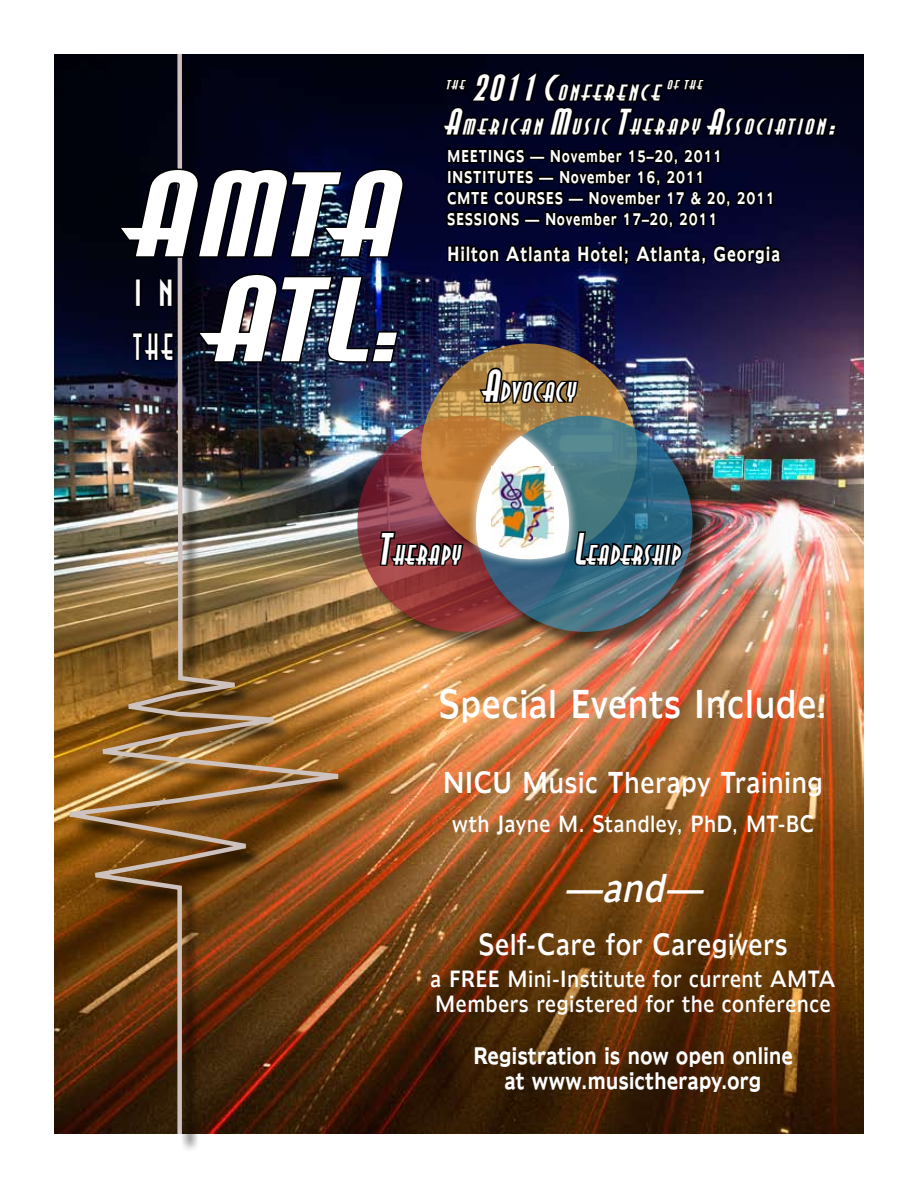
<style>
.page{position:relative;width:918px;height:1188px;background:#fff}
.page>*{position:absolute;margin:0;border:0;box-sizing:border-box;transform-origin:0 0}
.t1{font:italic 700 108px "Asia Extended";color:#fff}
.t2{font:56.25px/54px "Asia Extended Normal";color:#fff;scale:.8 1}
.t3{font:italic 700 40.5px "Asia Extended";color:#fff;scale:.67 1}
.t4{font:36px "Adams Condensed Normal";letter-spacing:-.015em;color:#fff}
.t5{font:italic condensed 36px "Adams";color:#fff}
.t6{font:italic 700 33px/33.8px "Asia";color:#fff;scale:1.1 1}
.t7{font:27px "Adams Condensed Normal";letter-spacing:-.01em;color:#fff}
.t8{font:21px/25.2px "Adams Condensed Normal";letter-spacing:-.01em;color:#fff}
.t9{font:700 condensed 21px/25.2px "Adams";letter-spacing:-.005em;color:#fff;text-align:center}
.t10{font:700 condensed 18px "Adams";letter-spacing:.05em;color:#fff;scale:.9 1}
.t11{font:700 condensed 15px/21px "Adams";letter-spacing:.05em;color:#fff;scale:.9 1}
</style>
<div class="page">
<img style="left:374px;top:54px;width:490px;height:1080px">
<img style="left:54px;top:54px;width:320px;height:1084px">
<svg style="left:439px;top:54px;width:400px;height:180px"></svg>
<svg style="left:446px;top:241px;width:339px;height:26px"></svg>
<svg style="left:115px;top:167px;width:291px;height:93px"></svg>
<img style="left:194px;top:272px;width:206px;height:92px">
<div style="left:135px;top:278px;width:6px;height:29px;border:3px solid #000"></div>
<svg style="left:157px;top:269px;width:18px;height:39px"></svg>
<svg style="left:130px;top:331px;width:46px;height:31px"></svg>
<div style="left:360px;top:418px;width:232px;height:232px;background:#000;opacity:.75"></div>
<svg style="left:361px;top:420px;width:209px;height:208px"></svg>
<div style="left:423px;top:346px;width:233px;height:232px;background:#000;opacity:.75"></div>
<svg style="left:421px;top:344px;width:216px;height:216px"></svg>
<div style="left:479px;top:418px;width:232px;height:232px;background:#000;opacity:.75"></div>
<svg style="left:477px;top:416px;width:216px;height:216px"></svg>
<svg style="left:378px;top:514px;width:87px;height:82px"></svg>
<svg style="left:466px;top:426px;width:10px;height:141px"></svg>
<img style="left:476px;top:333px;width:208px;height:235px">
<img style="left:492px;top:466px;width:61px;height:81px">
<h1 class="t1" style="left:124px;top:154px;width:275px">AMTA</h1>
<h2 class="t2" style="left:134px;top:258px;width:52px">i n the</h2>
<h1 class="t1" style="left:203px;top:259px;width:197px">ATL:</h1>
<h3 class="t6" style="left:447px;top:72px;width:358px"><sup>the</sup> 2011 Conference <sup>of</sup> <sup>the<br></sup>American Music Therapy Association:</h3>
<p class="t11" style="left:447px;top:145px;width:366px">MEETINGS — November 15–20, 2011<br>INSTITUTES — November 16, 2011<br>CMTE COURSES — November 17 &amp; 20, 2011<br>SESSIONS — November 17–20, 2011</p>
<p class="t10" style="left:447px;top:241px;width:372px">Hilton Atlanta Hotel; Atlanta, Georgia</p>
<h3 class="t3" style="left:482px;top:363px;width:141px">Advocacy</h3>
<h3 class="t3" style="left:379px;top:526px;width:124px">Therapy</h3>
<h3 class="t3" style="left:574px;top:526px;width:162px">Leadership</h3>
<h3 class="t4" style="left:438px;top:679px;width:391px">Special Events Include:</h3>
<h3 class="t7" style="left:442px;top:764px;width:383px">NICU Music Therapy Training</h3>
<h3 class="t8" style="left:452px;top:811px;width:364px">wth Jayne M. Standley, PhD, MT-BC</h3>
<h3 class="t5" style="left:564px;top:864px;width:139px">—and—</h3>
<h3 class="t7" style="left:478px;top:926px;width:311px">Self-Care for Caregivers</h3>
<h3 class="t8" style="left:430px;top:966px;width:407px">a FREE Mini-Institute for current AMTA<br>Members registered for the conference</h3>
<h3 class="t9" style="left:473px;top:1043px;width:321px">Registration is now open online at www.musictherapy.org</h3>
</div>
